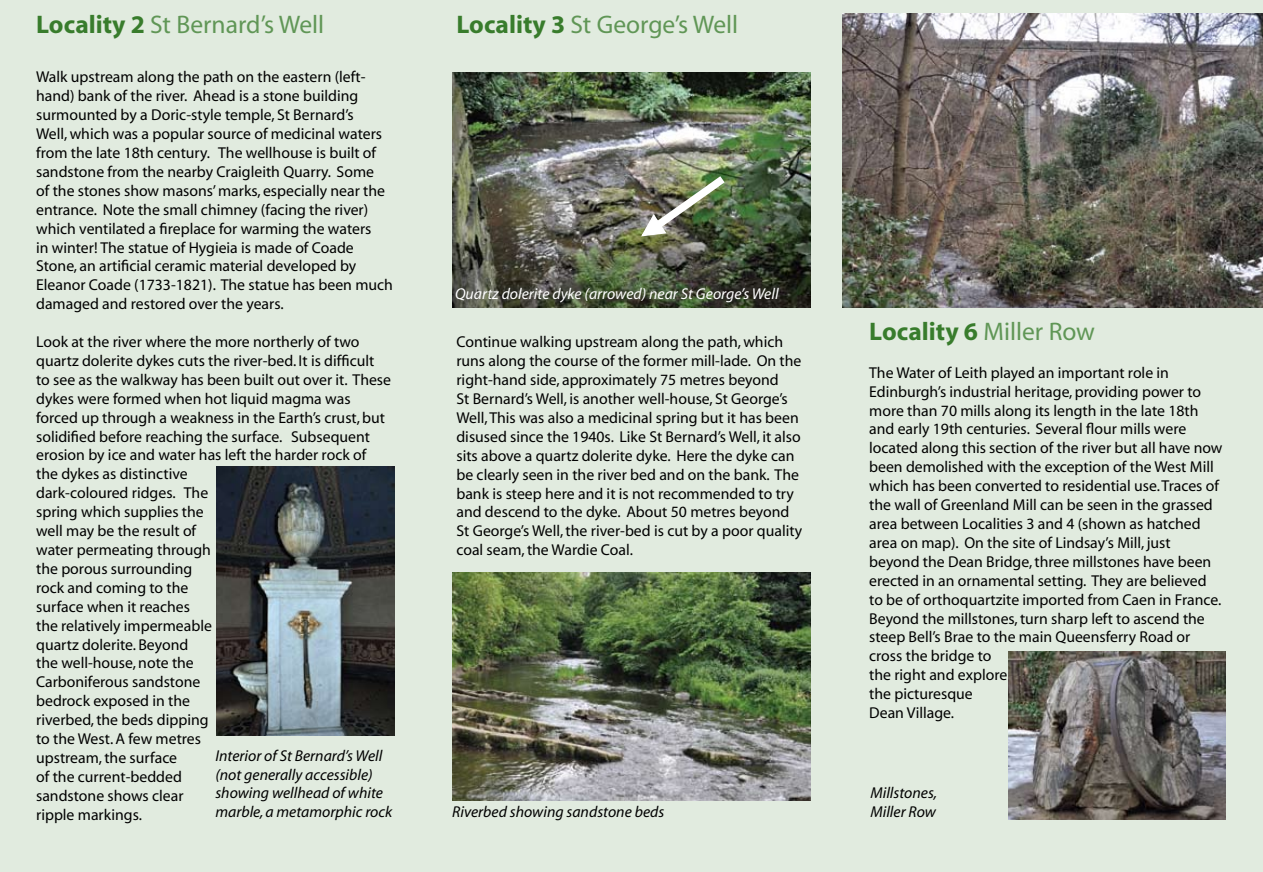
<style>
.page{position:relative;width:1263px;height:872px;background:#e1ebdf}
.page>*{position:absolute;margin:0;border:0;box-sizing:border-box;transform-origin:0 0}
.t1{font:25.5px "Myriad";color:#609656}
.t2{font:700 25.5px "Myriad";color:#387c2c}
.t3{font:15.75px/18.9px "Myriad";color:#000}
.t4{font:italic 15.75px/18.9px "Myriad";color:#000}
.t5{font:italic 15.75px "Myriad";color:#fff}
.s1{font-weight:700;color:#387c2c}
.s2{font-weight:400;color:#609656}
</style>
<div class="page">
<img style="left:453px;top:72px;width:357px;height:236px">
<img style="left:216px;top:466px;width:179px;height:270px">
<img style="left:453px;top:572px;width:357px;height:229px">
<img style="left:640px;top:169px;width:93px;height:68px">
<img style="left:842px;top:14px;width:421px;height:294px">
<img style="left:1009px;top:652px;width:216px;height:167px">
<h1 class="t1" style="left:36px;top:12px;width:289px"><span class="s1">Locality 2</span> St Bernard’s Well</h1>
<p class="t3" style="left:36px;top:68px;width:358px">Walk upstream along the path on the eastern (left&shy;hand) bank of the river. Ahead is a stone building surmounted by a Doric-style temple, St Bernard’s<br>Well, which was a popular source of medicinal waters from the late 18th century. The wellhouse is built of sandstone from the nearby Craigleith Quarry. Some<br>of the stones show masons’ marks, especially near the entrance. Note the small chimney (facing the river) which ventilated a fireplace for warming the waters<br>in winter! The statue of Hygieia is made of Coade Stone, an artificial ceramic material developed by Eleanor Coade (1733-1821). The statue has been much damaged and restored over the years.</p>
<p class="t3" style="left:36px;top:333px;width:356px">Look at the river where the more northerly of two quartz dolerite dykes cuts the river-bed. It is difficult to see as the walkway has been built out over it. These dykes were formed when hot liquid magma was forced up through a weakness in the Earth’s crust, but solidified before reaching the surface. Subsequent erosion by ice and water has left the harder rock of the dykes as distinctive<br>dark-coloured ridges. The<br>spring which supplies the<br>well may be the result of<br>water permeating through<br>the porous surrounding<br>rock and coming to the<br>surface when it reaches<br>the relatively impermeable<br>quartz dolerite. Beyond<br>the well-house, note the<br>Carboniferous sandstone<br>bedrock exposed in the<br>riverbed, the beds dipping<br>to the West. A few metres<br>upstream, the surface<br>of the current-bedded<br>sandstone shows clear<br>ripple markings.</p>
<p class="t4" style="left:215px;top:746px;width:178px">Interior of St Bernard’s Well (not generally accessible) showing wellhead of white marble, a metamorphic rock</p>
<h1 class="t1" style="left:456px;top:12px;width:283px"><span class="s1">Locality 3</span> St George’s Well</h1>
<p class="t5" style="left:455px;top:286px;width:325px">Quartz dolerite dyke (arrowed) near St George’s Well</p>
<p class="t3" style="left:456px;top:333px;width:347px">Continue walking upstream along the path, which runs along the course of the former mill-lade. On the right-hand side, approximately 75 metres beyond<br>St Bernard’s Well, is another well-house, St George’s Well, This was also a medicinal spring but it has been disused since the 1940s. Like St Bernard’s Well, it also sits above a quartz dolerite dyke. Here the dyke can be clearly seen in the river bed and on the bank. The bank is steep here and it is not recommended to try and descend to the dyke. About 50 metres beyond St George’s Well, the river-bed is cut by a poor quality coal seam, the Wardie Coal.</p>
<p class="t4" style="left:452px;top:803px;width:214px">Riverbed showing sandstone beds</p>
<h1 class="t2" style="left:869px;top:318px;width:227px">Locality 6 <span class="s2">Miller Row</span></h1>
<p class="t3" style="left:869px;top:364px;width:355px">The Water of Leith played an important role in Edinburgh’s industrial heritage, providing power to more than 70 mills along its length in the late 18th and early 19th centuries. Several flour mills were located along this section of the river but all have now been demolished with the exception of the West Mill which has been converted to residential use. Traces of the wall of Greenland Mill can be seen in the grassed area between Localities 3 and 4 (shown as hatched area on map). On the site of Lindsay’s Mill, just beyond the Dean Bridge, three millstones have been erected in an ornamental setting. They are believed to be of orthoquartzite imported from Caen in France.<br>Beyond the millstones, turn sharp left to ascend the steep Bell’s Brae to the main Queensferry Road or cross the bridge to<br>the right and explore<br>the picturesque<br>Dean Village.</p>
<p class="t4" style="left:870px;top:784px;width:68px">Millstones,<br>Miller Row</p>
</div>
